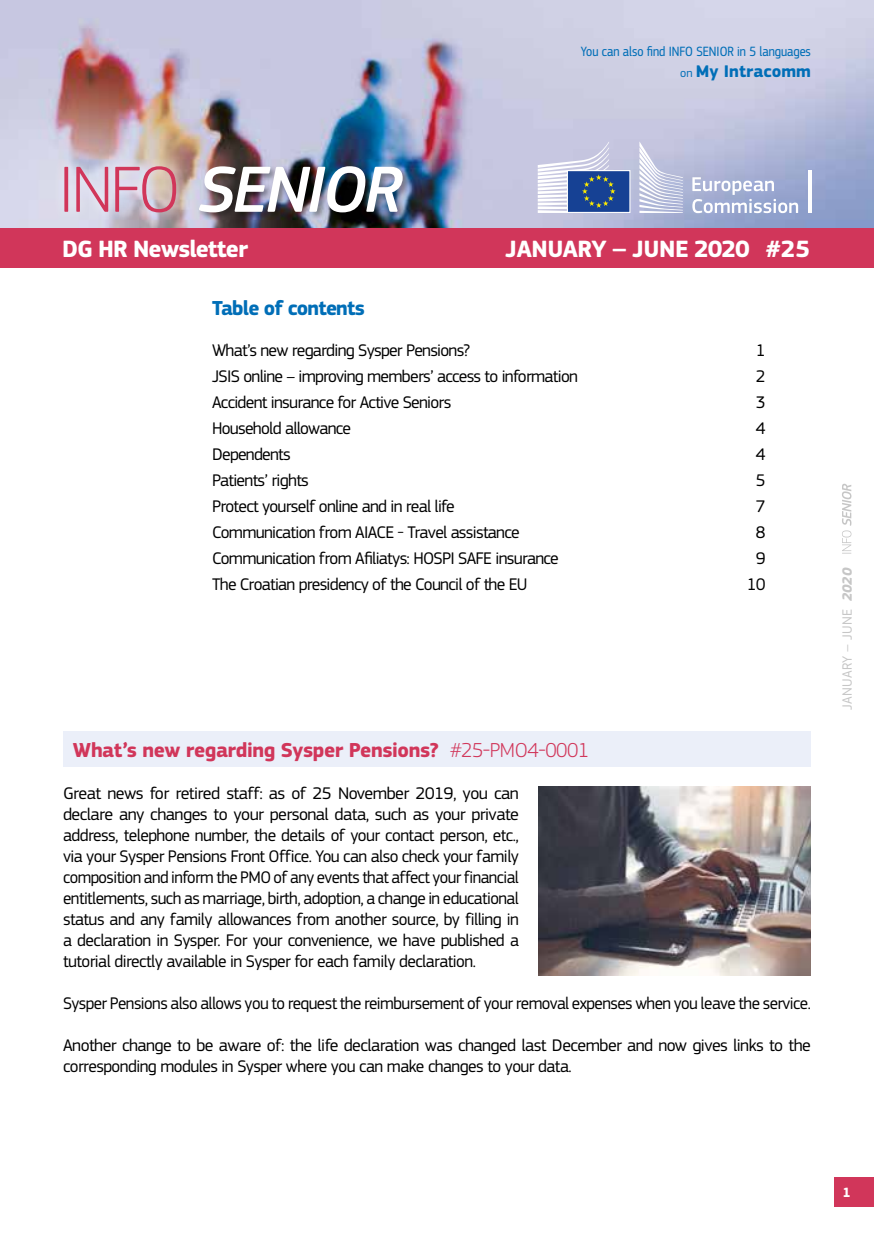
<style>
.page{position:relative;width:874px;height:1241px;background:#fff}
.page>*{position:absolute;margin:0;border:0;box-sizing:border-box;transform-origin:0 0}
.t1{font:700 24.5px "EC Square Sans Pro";letter-spacing:-.02em;color:#fff}
.t2{font:700 24.5px "EC Square Sans Pro";letter-spacing:-.04em;color:#fff}
.t3{font:700 21px "EC Square Sans Pro";letter-spacing:-.02em;color:#d1365a}
.t4{font:700 21px "EC Square Sans Pro";letter-spacing:-.04em;color:#006eb7}
.t5{font:17.5px/21px "EC Square Sans Pro";letter-spacing:-.04em;color:#000;text-align:justify}
.t6{font:700 17.5px "EC Square Sans Pro";color:#006eb7}
.t7{font:14px "EC Square Sans Cond Pro";color:#006eb7}
.t8{font:14px "EC Square Sans Pro";letter-spacing:.02em;color:#c6c6c6}
.t9{font:700 14px "EC Square Sans Pro";color:#fff}
.s1{font-weight:400;font-size:12.25px}
.s2{font-weight:300}
.s3{font-weight:700;font-style:italic}
</style>
<div class="page">
<div style="left:833px;top:1176px;width:40px;height:30px;background:#d1365a"></div>
<svg style="left:842px;top:483px;width:9px;height:70px"></svg>
<img style="left:0;top:0;width:873px;height:228px">
<div style="left:0;top:228px;width:873px;height:40px;background:#d1365a"></div>
<div style="left:197px;top:164px;width:214px;height:57px;background:#000;opacity:.38"></div>
<img style="left:198px;top:166px;width:204px;height:46px">
<div style="left:53px;top:155px;width:134px;height:68px;background:#fff;opacity:.75"></div>
<svg style="left:64px;top:166px;width:112px;height:46px;background:#d4a8b8"></svg>
<div style="left:63px;top:730px;width:747px;height:36px;background:#ebeff9"></div>
<img style="left:538px;top:786px;width:272px;height:189px">
<svg style="left:639px;top:141px;width:43px;height:72px"></svg>
<div style="left:567px;top:171px;width:62px;height:41px;background:#164194"></div>
<div style="left:566px;top:170px;width:64px;height:43px;border:1px solid #fff"></div>
<svg style="left:537px;top:141px;width:78px;height:72px"></svg>
<hr style="left:807px;top:170px;width:3px;height:43px;background:#fff">
<svg style="left:692px;top:177px;width:105px;height:36px"></svg>
<p class="t7" style="left:580px;top:43px;width:231px">You can also find INFO SENIOR in 5 languages</p>
<p class="t6" style="left:680px;top:60px;width:132px"><span class="s1">on</span> My Intracomm</p>
<h1 class="t2" style="left:62px;top:234px;width:187px">DG HR Newsletter</h1>
<h1 class="t1" style="left:505px;top:234px;width:306px">JANUARY – JUNE 2020 #25</h1>
<p class="t4" style="left:212px;top:296px;width:154px">Table of contents</p>
<p class="t5" style="left:212px;top:340px;width:259px">What’s new regarding Sysper Pensions?</p>
<p class="t5" style="left:755px;top:340px;width:11px">1</p>
<p class="t5" style="left:212px;top:366px;width:367px">JSIS online – improving members’ access to information</p>
<p class="t5" style="left:755px;top:366px;width:11px">2</p>
<p class="t5" style="left:212px;top:392px;width:241px">Accident insurance for Active Seniors</p>
<p class="t5" style="left:755px;top:392px;width:11px">3</p>
<p class="t5" style="left:212px;top:418px;width:140px">Household allowance</p>
<p class="t5" style="left:755px;top:418px;width:11px">4</p>
<p class="t5" style="left:212px;top:443px;width:80px">Dependents</p>
<p class="t5" style="left:755px;top:443px;width:11px">4</p>
<p class="t5" style="left:212px;top:469px;width:98px">Patients’ rights</p>
<p class="t5" style="left:755px;top:469px;width:11px">5</p>
<p class="t5" style="left:212px;top:495px;width:244px">Protect yourself online and in real life</p>
<p class="t5" style="left:755px;top:495px;width:11px">7</p>
<p class="t5" style="left:212px;top:521px;width:309px">Communication from AIACE - Travel assistance</p>
<p class="t5" style="left:755px;top:521px;width:11px">8</p>
<p class="t5" style="left:212px;top:547px;width:348px">Communication from Afiliatys: HOSPI SAFE insurance</p>
<p class="t5" style="left:755px;top:547px;width:11px">9</p>
<p class="t5" style="left:212px;top:573px;width:317px">The Croatian presidency of the Council of the EU</p>
<p class="t5" style="left:746px;top:573px;width:20px">10</p>
<p class="t3" style="left:73px;top:737px;width:517px">What’s new regarding Sysper Pensions? <span class="s2">#25-PMO4-0001</span></p>
<p class="t5" style="left:63px;top:782px;width:457px">Great news for retired staff: as of 25 November 2019, you can declare any changes to your personal data, such as your private address, telephone number, the details of your contact person, etc., via your Sysper Pensions Front Office. You can also check your family composition and inform the PMO of any events that affect your financial entitlements, such as marriage, birth, adoption, a change in educational status and any family allowances from another source, by filling in a declaration in Sysper. For your convenience, we have published a tutorial directly available in Sysper for each family declaration.</p>
<p class="t5" style="left:63px;top:992px;width:749px">Sysper Pensions also allows you to request the reimbursement of your removal expenses when you leave the service.</p>
<p class="t5" style="left:63px;top:1034px;width:749px">Another change to be aware of: the life declaration was changed last December and now gives links to the corresponding modules in Sysper where you can make changes to your data.</p>
<p class="t8" style="left:838px;top:710px;width:144px;rotate:-90deg">JANUARY – JUNE <span class="s3">2020</span></p>
<p class="t9" style="left:842px;top:1183px;width:10px">1</p>
</div>
